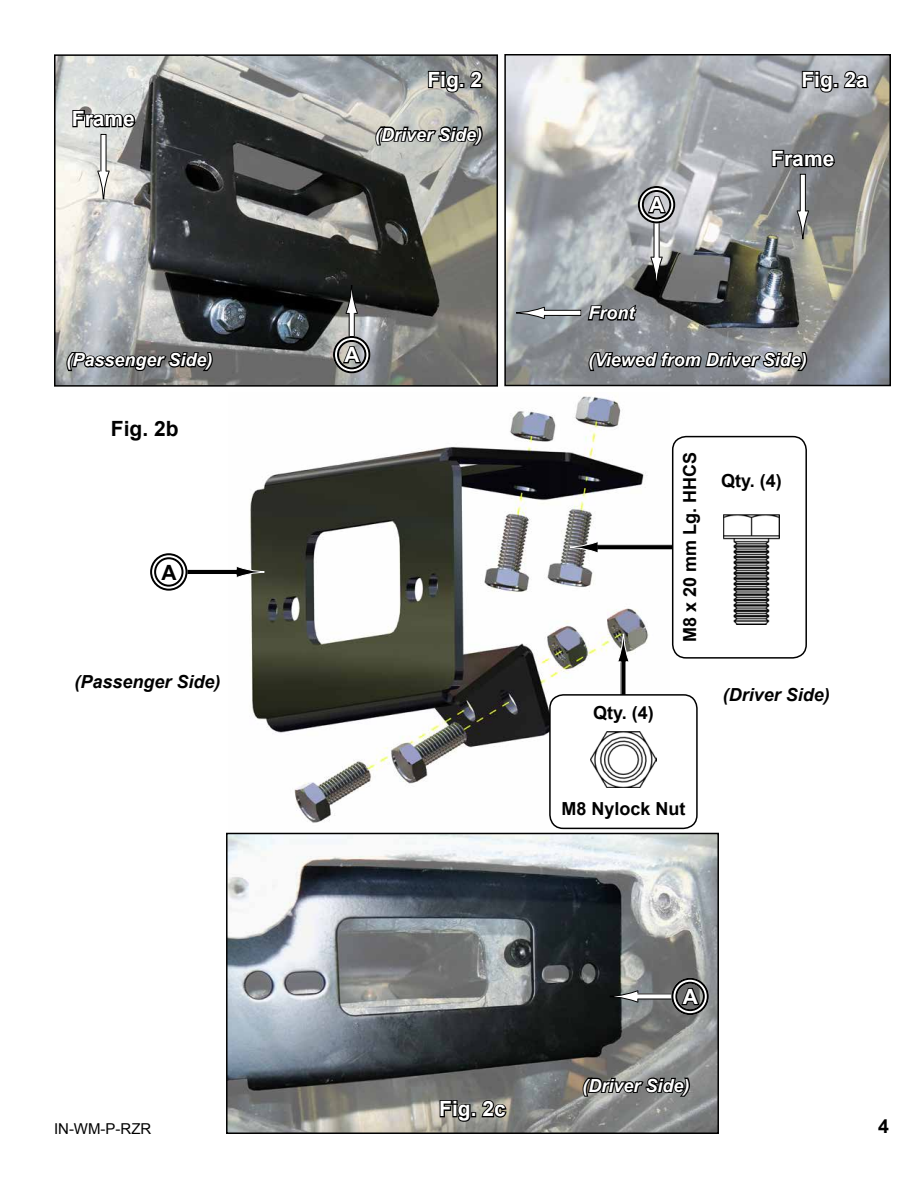
<style>
.page{position:relative;width:918px;height:1188px;background:#fff}
.page>*{position:absolute;margin:0;border:0;box-sizing:border-box;transform-origin:0 0}
.t1{font:700 21px "Arial";color:#fff}
.t2{font:700 21px "Arial";color:#000}
.t3{font:700 19.5px "Arial";color:#000}
.t4{font:italic 700 18px "Arial";color:#fff}
.t5{font:700 18px "Arial";color:#000}
.t6{font:italic 700 18px "Arial";color:#000}
.t7{font:15px "Arial";color:#000}
</style>
<div class="page">
<img style="left:57px;top:57px;width:438px;height:327px">
<div style="left:54px;top:54px;width:444px;height:333px;border:2px solid #000"></div>
<svg style="left:374px;top:125px;width:110px;height:22px;background:#60615f"></svg>
<svg style="left:65px;top:350px;width:149px;height:23px;background:#494a4b"></svg>
<div style="left:349px;top:313px;width:5px;height:27px;background:#fff"></div>
<div style="left:349px;top:313px;width:6px;height:27px;border:1px solid #000"></div>
<svg style="left:345px;top:286px;width:13px;height:28px"></svg>
<svg style="left:341px;top:344px;width:22px;height:21px"></svg>
<div style="left:333px;top:336px;width:37px;height:37px;border:6px solid #fff;border-radius:50%"></div>
<div style="left:333px;top:336px;width:37px;height:37px;border:2px solid #000;border-radius:50%"></div>
<div style="left:337px;top:340px;width:29px;height:29px;border:2px solid #000;border-radius:50%"></div>
<svg style="left:71px;top:107px;width:66px;height:22px"></svg>
<div style="left:101px;top:134px;width:5px;height:37px;background:#fff"></div>
<svg style="left:97px;top:170px;width:13px;height:30px"></svg>
<svg style="left:427px;top:69px;width:57px;height:25px"></svg>
<img style="left:507px;top:57px;width:381px;height:326px">
<div style="left:504px;top:54px;width:387px;height:332px;border:2px solid #000"></div>
<svg style="left:587px;top:350px;width:222px;height:22px;background:#4f5154"></svg>
<svg style="left:586px;top:302px;width:52px;height:21px"></svg>
<div style="left:544px;top:310px;width:37px;height:5px;background:#fff"></div>
<div style="left:544px;top:310px;width:37px;height:6px;border:1px solid #000"></div>
<svg style="left:516px;top:306px;width:29px;height:13px"></svg>
<svg style="left:771px;top:147px;width:65px;height:22px"></svg>
<div style="left:800px;top:174px;width:5px;height:37px;background:#fff"></div>
<div style="left:800px;top:174px;width:6px;height:38px;border:1px solid #000"></div>
<svg style="left:796px;top:210px;width:13px;height:29px"></svg>
<div style="left:654px;top:221px;width:5px;height:37px;background:#fff"></div>
<svg style="left:650px;top:256px;width:13px;height:30px"></svg>
<svg style="left:646px;top:194px;width:22px;height:21px"></svg>
<div style="left:638px;top:186px;width:37px;height:37px;border:6px solid #fff;border-radius:50%"></div>
<div style="left:638px;top:186px;width:37px;height:37px;border:2px solid #000;border-radius:50%"></div>
<div style="left:642px;top:190px;width:29px;height:29px;border:2px solid #000;border-radius:50%"></div>
<svg style="left:801px;top:68px;width:70px;height:26px;background:#6d6f73"></svg>
<img style="left:250px;top:396px;width:399px;height:433px">
<div style="left:598px;top:545px;width:92px;height:5px;background:#000"></div>
<div style="left:597px;top:544px;width:94px;height:6px;border:1px solid #fff"></div>
<svg style="left:570px;top:541px;width:29px;height:13px"></svg>
<div style="left:621px;top:662px;width:5px;height:92px;background:#000"></div>
<svg style="left:617px;top:634px;width:13px;height:29px"></svg>
<div style="left:550px;top:695px;width:147px;height:133px;background:#fff;border-radius:14px"></div>
<div style="left:549px;top:694px;width:149px;height:135px;border:2px solid #000;border-radius:14px"></div>
<img style="left:591px;top:731px;width:65px;height:57px">
<div style="left:185px;top:569px;width:52px;height:6px;background:#000"></div>
<div style="left:185px;top:569px;width:52px;height:6px;border:1px solid #fff"></div>
<svg style="left:235px;top:565px;width:30px;height:14px"></svg>
<svg style="left:158px;top:562px;width:22px;height:20px"></svg>
<div style="left:150px;top:553px;width:38px;height:38px;border:6px solid #fff;border-radius:50%"></div>
<div style="left:150px;top:553px;width:38px;height:38px;border:2px solid #000;border-radius:50%"></div>
<div style="left:154px;top:557px;width:30px;height:30px;border:2px solid #000;border-radius:50%"></div>
<div style="left:672px;top:436px;width:135px;height:223px;border:2px solid #000;border-radius:14px"></div>
<svg style="left:668px;top:450px;width:23px;height:193px"></svg>
<img style="left:723px;top:515px;width:57px;height:110px">
<img style="left:229px;top:836px;width:487px;height:295px">
<div style="left:226px;top:833px;width:493px;height:301px;border:2px solid #000"></div>
<div style="left:638px;top:994px;width:37px;height:5px;background:#fff"></div>
<svg style="left:609px;top:990px;width:30px;height:13px"></svg>
<svg style="left:680px;top:986px;width:21px;height:20px"></svg>
<div style="left:671px;top:978px;width:38px;height:37px;border:6px solid #fff;border-radius:50%"></div>
<div style="left:671px;top:978px;width:38px;height:37px;border:2px solid #000;border-radius:50%"></div>
<div style="left:675px;top:982px;width:30px;height:29px;border:2px solid #000;border-radius:50%"></div>
<svg style="left:581px;top:1076px;width:110px;height:22px;background:#4b4b49"></svg>
<svg style="left:439px;top:1098px;width:69px;height:25px;background:#5d5c57"></svg>
<p class="t1" style="left:72px;top:105px;width:65px">Frame</p>
<p class="t1" style="left:427px;top:66px;width:56px">Fig. 2</p>
<p class="t4" style="left:375px;top:122px;width:109px">(Driver Side)</p>
<p class="t4" style="left:66px;top:348px;width:148px">(Passenger Side)</p>
<p class="t1" style="left:345px;top:341px;width:17px">A</p>
<p class="t2" style="left:111px;top:415px;width:69px">Fig. 2b</p>
<p class="t2" style="left:162px;top:558px;width:17px">A</p>
<p class="t6" style="left:75px;top:670px;width:148px">(Passenger Side)</p>
<p class="t1" style="left:801px;top:66px;width:68px">Fig. 2a</p>
<p class="t1" style="left:649px;top:191px;width:17px">A</p>
<p class="t4" style="left:588px;top:301px;width:47px">Front</p>
<p class="t1" style="left:771px;top:145px;width:65px">Frame</p>
<p class="t4" style="left:588px;top:348px;width:220px">(Viewed from Driver Side)</p>
<p class="t5" style="left:593px;top:701px;width:62px">Qty. (4)</p>
<p class="t5" style="left:678px;top:642px;width:192px;rotate:-90deg">M8 x 20 mm Lg. HHCS</p>
<p class="t5" style="left:721px;top:469px;width:62px">Qty. (4)</p>
<p class="t6" style="left:723px;top:682px;width:109px">(Driver Side)</p>
<p class="t5" style="left:561px;top:797px;width:126px">M8 Nylock Nut</p>
<p class="t1" style="left:683px;top:983px;width:17px">A</p>
<p class="t4" style="left:583px;top:1073px;width:109px">(Driver Side)</p>
<p class="t1" style="left:439px;top:1095px;width:68px">Fig. 2c</p>
<p class="t7" style="left:54px;top:1119px;width:99px">IN-WM-P-RZR</p>
<p class="t3" style="left:878px;top:1113px;width:12px">4</p>
</div>
